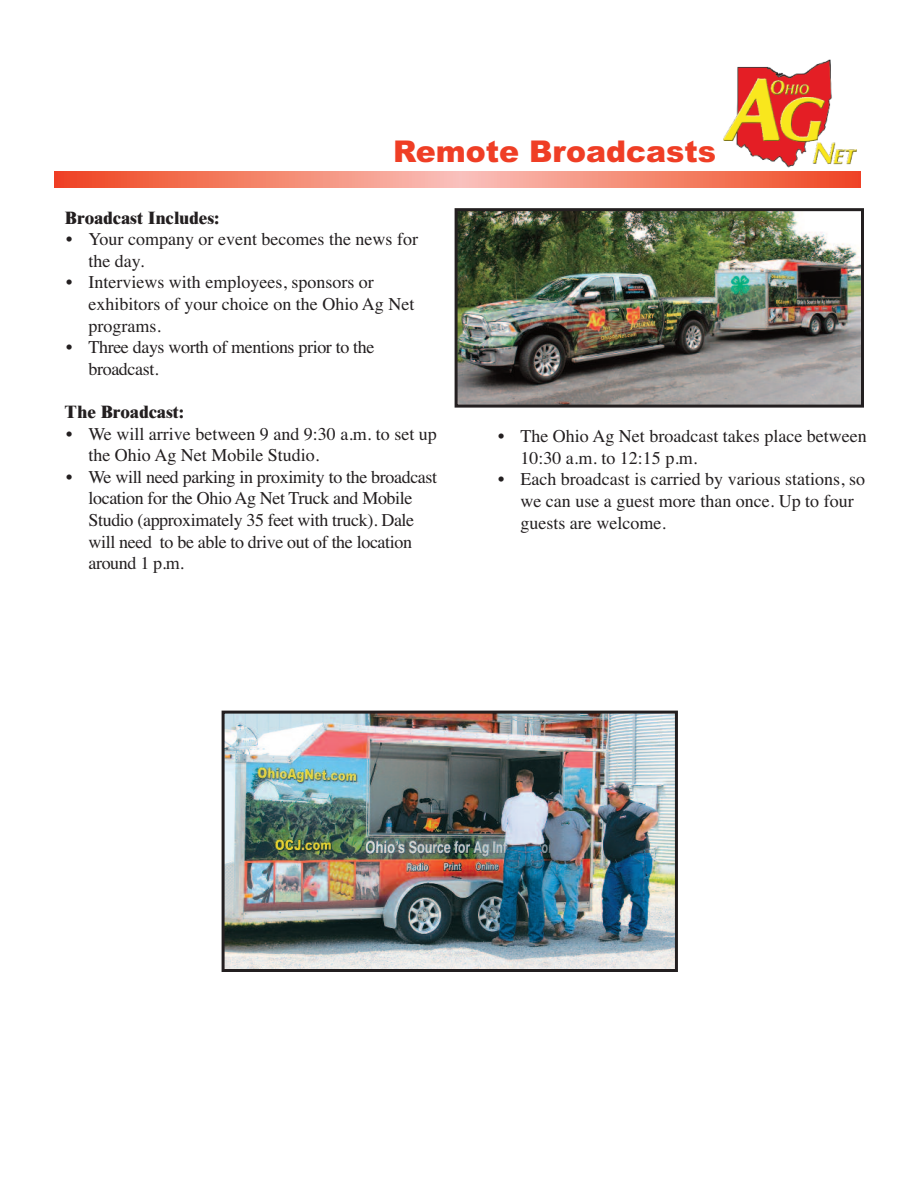
<style>
.page{position:relative;width:918px;height:1188px;background:#fff}
.page>*{position:absolute;margin:0;border:0;box-sizing:border-box;transform-origin:0 0}
.t1{font:900 30px "Arial";color:#ef3e25}
.t2{font:18px/21.6px "Times";color:#231f20}
.t3{font:18px/21.6px "Times";letter-spacing:-.02em;color:#231f20}
.t4{font:800 18px "Times New Roman";color:#231f20}
</style>
<div class="page">
<img style="left:226px;top:715px;width:448px;height:253px">
<div style="left:222px;top:711px;width:456px;height:261px;border:3px solid #231f20"></div>
<img style="left:723px;top:60px;width:134px;height:108px">
<svg style="left:54px;top:172px;width:806px;height:16px;background:#f4836c"></svg>
<img style="left:459px;top:212px;width:401px;height:192px">
<div style="left:455px;top:208px;width:409px;height:200px;border:3px solid #231f20"></div>
<h1 class="t1" style="left:393px;top:134px;width:325px">Remote Broadcasts</h1>
<p class="t4" style="left:65px;top:207px;width:156px">Broadcast Includes:</p>
<p class="t2" style="left:88px;top:228px;width:331px;text-indent:-22px">• Your company or event becomes the news for the day.</p>
<p class="t2" style="left:88px;top:271px;width:327px;text-indent:-22px">• Interviews with employees, sponsors or exhibitors of your choice on the Ohio Ag Net programs.</p>
<p class="t3" style="left:88px;top:336px;width:288px;text-indent:-22px">• Three days worth of mentions prior to the broadcast.</p>
<p class="t4" style="left:65px;top:401px;width:121px">The Broadcast:</p>
<p class="t2" style="left:88px;top:423px;width:350px;text-indent:-22px">• We will arrive between 9 and 9:30 a.m. to set up the Ohio Ag Net Mobile Studio.</p>
<p class="t3" style="left:88px;top:466px;width:350px;text-indent:-22px">• We will need parking in proximity to the broadcast location for the Ohio Ag Net Truck and Mobile Studio (approximately 35 feet with truck). Dale will need to be able to drive out of the location around 1 p.m.</p>
<p class="t2" style="left:520px;top:425px;width:348px;text-indent:-22px">• The Ohio Ag Net broadcast takes place between<br>10:30 a.m. to 12:15 p.m.</p>
<p class="t2" style="left:520px;top:468px;width:346px;text-indent:-22px">• Each broadcast is carried by various stations, so we can use a guest more than once. Up to four guests are welcome.</p>
</div>
